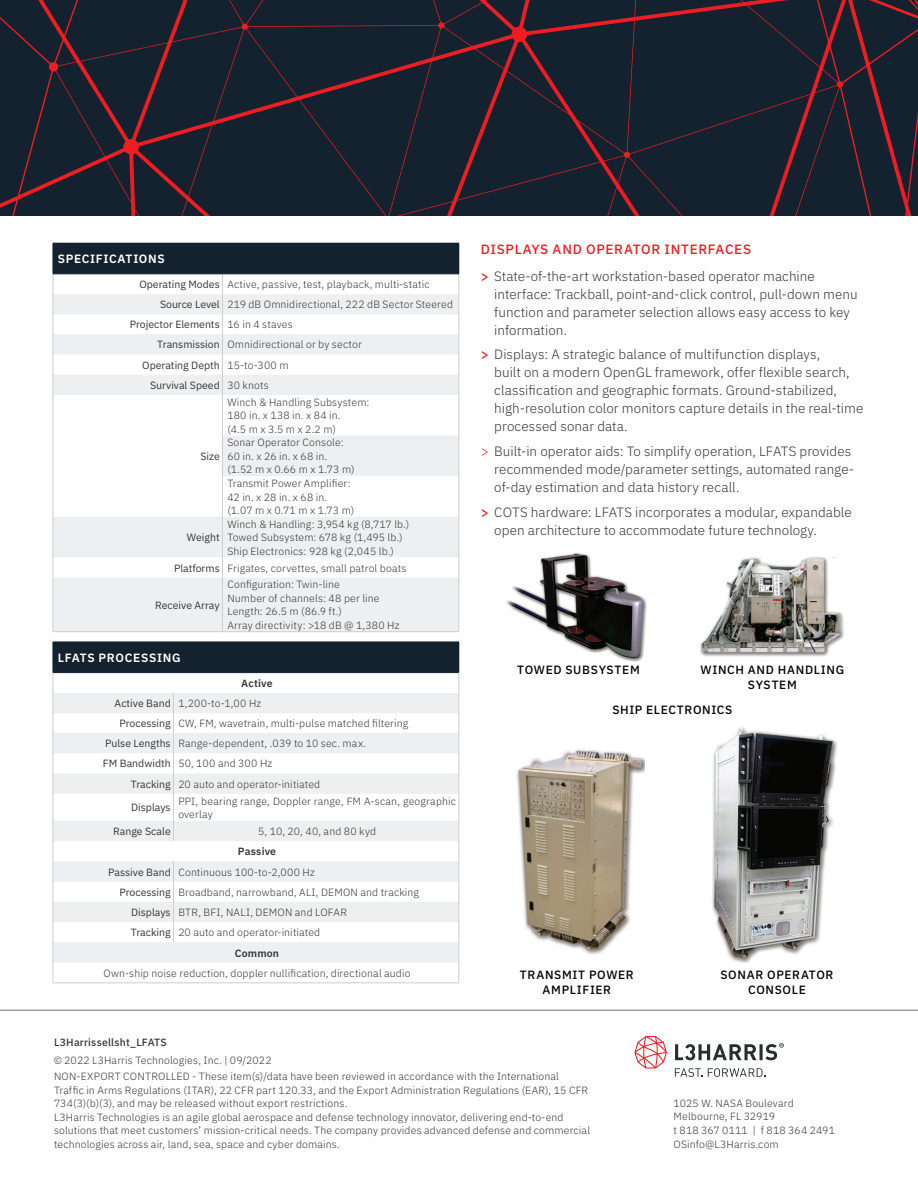
<style>
.page{position:relative;width:918px;height:1188px;background:#fff}
.page>*{position:absolute;margin:0;border:0;box-sizing:border-box;transform-origin:0 0}
.t1{font:300 13.5px/18px "IBM Plex Sans";letter-spacing:.005em;color:#363536}
.t2{font:500 12px/15px "IBM Plex Sans";letter-spacing:.055em;color:#000;text-align:center}
.t3{font:600 12px "IBM Plex Sans";letter-spacing:.055em;color:#fff}
.t4{font:300 10.5px/13.5px "IBM Plex Sans";letter-spacing:.015em;color:#363536}
.t5{font:10.5px "IBM Plex Sans";color:#363536}
.t6{font:500 10.5px "IBM Plex Sans";letter-spacing:.015em;color:#363536}
.t7{font:600 10.5px "IBM Plex Sans";letter-spacing:.015em;color:#363536}
.s1{font-weight:400}
.s2{font-weight:300}
.s3{font-weight:500;color:#ee1d23}
.s4{color:#ee1d23}
</style>
<div class="page">
<img style="left:712px;top:727px;width:126px;height:236px">
<img style="left:516px;top:749px;width:129px;height:206px">
<img style="left:506px;top:552px;width:141px;height:110px">
<img style="left:700px;top:557px;width:144px;height:100px">
<hr style="left:0;top:1010px;width:918px;height:1px;background:#737473">
<svg style="left:0;top:0;width:918px;height:216px;background:#1f212d"></svg>
<svg style="left:675px;top:1068px;width:27px;height:9px"></svg>
<svg style="left:708px;top:1068px;width:57px;height:9px"></svg>
<svg style="left:634px;top:1036px;width:33px;height:32px"></svg>
<svg style="left:675px;top:1043px;width:109px;height:17px"></svg>
<div style="left:53px;top:243px;width:406px;height:31px;background:#13222e"></div>
<svg style="left:54px;top:294px;width:405px;height:337px;fill:#edeff0"></svg>
<hr style="left:459px;top:243px;width:1px;height:31px;background:#13222e">
<svg style="left:459px;top:274px;width:1px;height:121px"></svg>
<hr style="left:459px;top:395px;width:1px;height:41px;background:#cecece">
<hr style="left:459px;top:436px;width:1px;height:40px;background:#cecece">
<hr style="left:459px;top:476px;width:1px;height:41px;background:#cecece">
<hr style="left:459px;top:517px;width:1px;height:40px;background:#cecece">
<svg style="left:459px;top:557px;width:1px;height:21px"></svg>
<svg style="left:53px;top:275px;width:1px;height:120px"></svg>
<hr style="left:53px;top:517px;width:1px;height:40px;background:#cecece">
<svg style="left:53px;top:557px;width:1px;height:21px"></svg>
<svg style="left:222px;top:275px;width:1px;height:120px"></svg>
<hr style="left:222px;top:517px;width:1px;height:40px;background:#cecece">
<svg style="left:222px;top:557px;width:1px;height:21px"></svg>
<hr style="left:53px;top:274px;width:169px;height:1px;background:#13222e">
<hr style="left:222px;top:274px;width:237px;height:1px;background:#13222e">
<hr style="left:53px;top:395px;width:1px;height:41px;background:#cecece">
<hr style="left:53px;top:436px;width:1px;height:40px;background:#cecece">
<hr style="left:53px;top:476px;width:1px;height:41px;background:#cecece">
<hr style="left:222px;top:395px;width:1px;height:41px;background:#cecece">
<hr style="left:222px;top:436px;width:1px;height:40px;background:#cecece">
<hr style="left:222px;top:476px;width:1px;height:41px;background:#cecece">
<hr style="left:53px;top:578px;width:1px;height:53px;background:#cecece">
<hr style="left:459px;top:578px;width:1px;height:53px;background:#cecece">
<hr style="left:53px;top:631px;width:169px;height:1px;background:#cecece">
<hr style="left:222px;top:631px;width:237px;height:1px;background:#cecece">
<hr style="left:222px;top:578px;width:1px;height:53px;background:#cecece">
<div style="left:53px;top:642px;width:406px;height:31px;background:#13222e"></div>
<svg style="left:54px;top:673px;width:405px;height:310px"></svg>
<svg style="left:54px;top:693px;width:405px;height:270px;fill:#edeff0"></svg>
<hr style="left:459px;top:642px;width:1px;height:30px;background:#13222e">
<svg style="left:173px;top:861px;width:1px;height:81px"></svg>
<svg style="left:173px;top:693px;width:1px;height:148px"></svg>
<svg style="left:53px;top:673px;width:1px;height:310px"></svg>
<svg style="left:459px;top:673px;width:1px;height:309px"></svg>
<hr style="left:53px;top:983px;width:120px;height:1px;background:#cecece">
<hr style="left:173px;top:983px;width:286px;height:1px;background:#cecece">
<p class="t3" style="left:58px;top:250px;width:108px">SPECIFICATIONS</p>
<p class="t4" style="left:139px;top:277px;width:292px"><span class="s1">Operating Modes</span> Active, passive, test, playback, multi-static</p>
<p class="t4" style="left:160px;top:297px;width:295px"><span class="s1">Source Level</span> 219 dB Omnidirectional, 222 dB Sector Steered</p>
<p class="t5" style="left:130px;top:317px;width:164px">Projector Elements <span class="s2">16 in 4 staves</span></p>
<p class="t4" style="left:157px;top:337px;width:206px"><span class="s1">Transmission</span> Omnidirectional or by sector</p>
<p class="t5" style="left:142px;top:357px;width:148px">Operating Depth <span class="s2">15-to-300 m</span></p>
<p class="t5" style="left:150px;top:377px;width:120px">Survival Speed <span class="s2">30 knots</span></p>
<p class="t5" style="left:201px;top:448px;width:21px">Size</p>
<p class="t4" style="left:227px;top:395px;width:144px">Winch &amp; Handling Subsystem:<br>180 in. x 138 in. x 84 in.<br>(4.5 m x 3.5 m x 2.2 m)<br>Sonar Operator Console:<br>60 in. x 26 in. x 68 in.<br>(1.52 m x 0.66 m x 1.73 m)<br>Transmit Power Amplifier:<br>42 in. x 28 in. x 68 in.<br>(1.07 m x 0.71 m x 1.73 m)</p>
<p class="t4" style="left:227px;top:516px;width:184px">Winch &amp; Handling: 3,954 kg (8,717 lb.)<br>Towed Subsystem: 678 kg (1,495 lb.)<br>Ship Electronics: 928 kg (2,045 lb.)</p>
<p class="t4" style="left:174px;top:560px;width:234px"><span class="s1">Platforms</span> Frigates, corvettes, small patrol boats</p>
<p class="t5" style="left:155px;top:597px;width:66px">Receive Array</p>
<p class="t5" style="left:187px;top:529px;width:34px">Weight</p>
<p class="t4" style="left:227px;top:577px;width:174px">Configuration: Twin-line<br>Number of channels: 48 per line<br>Length: 26.5 m (86.9 ft.)<br>Array directivity: &gt;18 dB @ 1,380 Hz</p>
<p class="t3" style="left:58px;top:648px;width:124px">LFATS PROCESSING</p>
<p class="t7" style="left:241px;top:675px;width:33px">Active</p>
<p class="t4" style="left:115px;top:696px;width:148px"><span class="s1">Active Band</span> 1,200-to-1,00 Hz</p>
<p class="t4" style="left:120px;top:716px;width:290px"><span class="s1">Processing</span> CW, FM, wavetrain, multi-pulse matched filtering</p>
<p class="t4" style="left:105px;top:736px;width:263px"><span class="s1">Pulse Lengths</span> Range-dependent, .039 to 10 sec. max.</p>
<p class="t4" style="left:103px;top:756px;width:171px"><span class="s1">FM Bandwidth</span> 50, 100 and 300 Hz</p>
<p class="t4" style="left:131px;top:776px;width:191px"><span class="s1">Tracking</span> 20 auto and operator-initiated</p>
<p class="t5" style="left:131px;top:800px;width:41px">Displays</p>
<p class="t4" style="left:178px;top:793px;width:279px">PPI, bearing range, Doppler range, FM A-scan, geographic overlay</p>
<p class="t5" style="left:113px;top:823px;width:59px">Range Scale</p>
<p class="t4" style="left:258px;top:824px;width:120px">5, 10, 20, 40, and 80 kyd</p>
<p class="t7" style="left:238px;top:843px;width:40px">Passive</p>
<p class="t4" style="left:108px;top:864px;width:208px"><span class="s1">Passive Band</span> Continuous 100-to-2,000 Hz</p>
<p class="t4" style="left:120px;top:884px;width:301px"><span class="s1">Processing</span> Broadband, narrowband, ALI, DEMON and tracking</p>
<p class="t4" style="left:131px;top:905px;width:217px"><span class="s1">Displays</span> BTR, BFI, NALI, DEMON and LOFAR</p>
<p class="t4" style="left:131px;top:925px;width:191px"><span class="s1">Tracking</span> 20 auto and operator-initiated</p>
<p class="t7" style="left:235px;top:945px;width:46px">Common</p>
<p class="t4" style="left:103px;top:965px;width:309px">Own-ship noise reduction, doppler nullification, directional audio</p>
<p class="t1" style="left:481px;top:234px;width:336px;line-height:27px"><span class="s3">DISPLAYS AND OPERATOR INTERFACES<br>&gt;</span> State-of-the-art workstation-based operator machine</p>
<p class="t1" style="left:494px;top:284px;width:365px">interface: Trackball, point-and-click control, pull-down menu function and parameter selection allows easy access to key information.</p>
<p class="t1" style="left:494px;top:344px;width:371px;text-indent:-14px"><span class="s3">&gt;</span> Displays: A strategic balance of multifunction displays,<br>built on a modern OpenGL framework, offer flexible search, classification and geographic formats. Ground-stabilized, high-resolution color monitors capture details in the real-time processed sonar data.</p>
<p class="t1" style="left:494px;top:441px;width:361px;text-indent:-14px"><span class="s4">&gt;</span> Built-in operator aids: To simplify operation, LFATS provides recommended mode/parameter settings, automated range&shy;of-day estimation and data history recall.</p>
<p class="t1" style="left:494px;top:502px;width:359px;text-indent:-14px"><span class="s3">&gt;</span> COTS hardware: LFATS incorporates a modular, expandable open architecture to accommodate future technology.</p>
<p class="t2" style="left:517px;top:661px;width:124px">TOWED SUBSYSTEM</p>
<p class="t2" style="left:700px;top:661px;width:145px">WINCH AND HANDLING<br>SYSTEM</p>
<p class="t2" style="left:612px;top:702px;width:122px">SHIP ELECTRONICS</p>
<p class="t2" style="left:520px;top:966px;width:115px">TRANSMIT POWER<br>AMPLIFIER</p>
<p class="t2" style="left:720px;top:966px;width:115px">SONAR OPERATOR<br>CONSOLE</p>
<p class="t6" style="left:54px;top:1034px;width:114px">L3Harrissellsht_LFATS</p>
<p class="t4" style="left:54px;top:1052px;width:506px;line-height:15.6px">© 2022 L3Harris Technologies, Inc. | 09/2022<br>NON-EXPORT CONTROLLED - These item(s)/data have been reviewed in accordance with the International</p>
<p class="t4" style="left:54px;top:1082px;width:538px">Traffic in Arms Regulations (ITAR), 22 CFR part 120.33, and the Export Administration Regulations (EAR), 15 CFR 734(3)(b)(3), and may be released without export restrictions.<br>L3Harris Technologies is an agile global aerospace and defense technology innovator, delivering end-to-end solutions that meet customers’ mission-critical needs. The company provides advanced defense and commercial technologies across air, land, sea, space and cyber domains.</p>
<p class="t4" style="left:674px;top:1095px;width:122px">1025 W. NASA Boulevard<br>Melbourne, FL 32919</p>
<p class="t4" style="left:674px;top:1123px;width:163px">t 818 367 0111 | f 818 364 2491<br>OSinfo@L3Harris.com</p>
</div>
